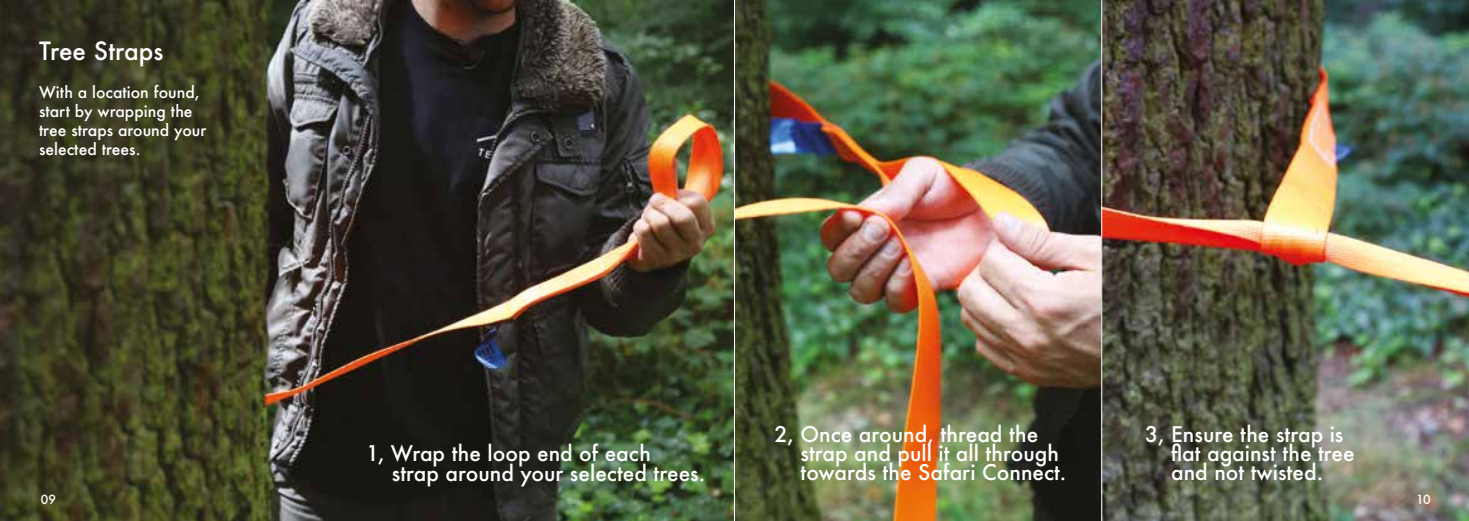
<style>
.page{position:relative;width:1469px;height:521px;background:#fff}
.page>*{position:absolute;margin:0;border:0;box-sizing:border-box;transform-origin:0 0}
.t1{font:500 24.5px "Futura";color:#fff}
.t2{font:500 21px/19.2px "Futura";color:#fff}
.t3{font:500 15.75px/18.9px "Futura";color:#fff}
.t4{font:500 12.25px "Futura";color:#fff}
</style>
<div class="page">
<img style="left:0;top:0;width:734px;height:521px">
<img style="left:735px;top:0;width:366px;height:521px">
<img style="left:1102px;top:0;width:366px;height:521px">
<p class="t1" style="left:39px;top:34px;width:126px">Tree Straps</p>
<p class="t3" style="left:39px;top:83px;width:169px">With a location found, start by wrapping the tree straps around your selected trees.</p>
<p class="t2" style="left:392px;top:444px;width:315px;text-indent:-26px">1, Wrap the loop end of each<br>strap around your selected trees.</p>
<p class="t2" style="left:800px;top:424px;width:267px;text-indent:-26px">2, Once around, thread the strap and pull it all through towards the Safari Connect.</p>
<p class="t2" style="left:1171px;top:424px;width:185px;text-indent:-26px">3, Ensure the strap is flat against the tree and not twisted.</p>
<p class="t4" style="left:41px;top:491px;width:17px">09</p>
<p class="t4" style="left:1416px;top:491px;width:16px">10</p>
</div>
